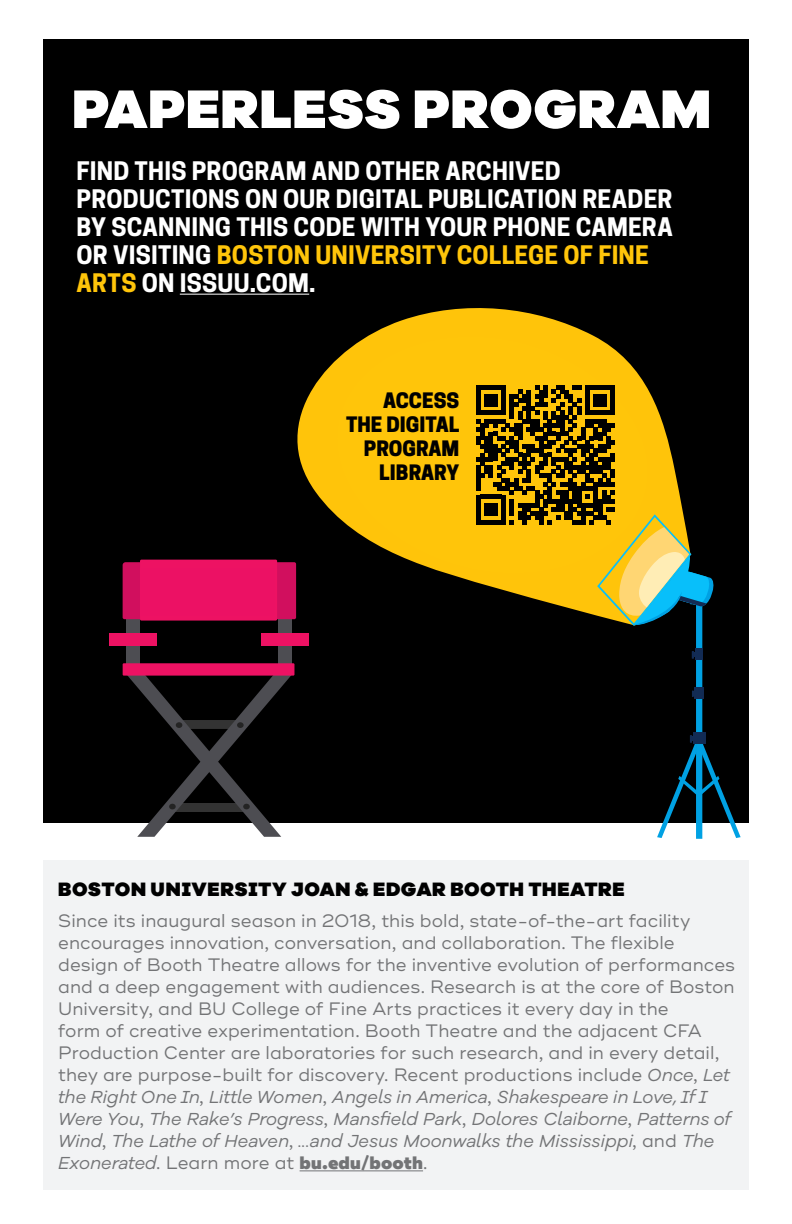
<style>
.page{position:relative;width:792px;height:1224px;background:#fff}
.page>*{position:absolute;margin:0;border:0;box-sizing:border-box;transform-origin:0 0}
.t1{font:900 56px "Galano Grotesque Alt";letter-spacing:.01em;color:#fff}
.t2{font:700 24px/28px "Cooper Hewitt";letter-spacing:.01em;color:#fff}
.t3{font:900 20px "Galano Grotesque Alt";letter-spacing:.02em;color:#000}
.t4{font:800 20px "Cooper Hewitt";color:#000}
.t5{font:18px/22px "Ridley Grotesk";color:#737476}
.s1{color:#ffc50a}
.s2{font-family:"Galano Grotesque Alt";font-style:italic}
.s3{font-weight:900}
</style>
<div class="page">
<div style="left:43px;top:39px;width:706px;height:783px;background:#000"></div>
<svg style="left:265px;top:308px;width:296px;height:318px"></svg>
<hr style="left:180px;top:294px;width:129px;height:1px;background:#fff">
<div style="left:126px;top:585px;width:14px;height:89px;background:#4d4d52"></div>
<div style="left:278px;top:585px;width:13px;height:89px;background:#4d4d52"></div>
<div style="left:140px;top:560px;width:137px;height:61px;background:#ed1263"></div>
<div style="left:109px;top:633px;width:48px;height:13px;background:#ed1263"></div>
<div style="left:261px;top:633px;width:48px;height:13px;background:#ed1263"></div>
<div style="left:123px;top:663px;width:171px;height:13px;background:#ed1263"></div>
<svg style="left:126px;top:675px;width:166px;height:162px"></svg>
<svg style="left:123px;top:562px;width:173px;height:57px"></svg>
<svg style="left:324px;top:322px;width:322px;height:266px;fill:#ffc50a"></svg>
<div style="left:141px;top:568px;width:134px;height:48px;background:#ec1164"></div>
<svg style="left:476px;top:386px;width:265px;height:453px"></svg>
<div style="left:43px;top:860px;width:706px;height:329px;background:#f2f3f4"></div>
<hr style="left:300px;top:1170px;width:123px;height:1px;background:#737476">
<p class="t1" style="left:72px;top:72px;width:640px">PAPERLESS PROGRAM</p>
<p class="t2" style="left:77px;top:157px;width:598px">FIND THIS PROGRAM AND OTHER ARCHIVED PRODUCTIONS ON OUR DIGITAL PUBLICATION READER BY SCANNING THIS CODE WITH YOUR PHONE CAMERA OR VISITING <span class="s1">BOSTON UNIVERSITY COLLEGE OF FINE ARTS</span> ON ISSUU.COM.</p>
<p class="t4" style="left:383px;top:389px;width:78px">ACCESS</p>
<p class="t4" style="left:346px;top:413px;width:115px">THE DIGITAL</p>
<p class="t4" style="left:364px;top:437px;width:97px">PROGRAM</p>
<p class="t4" style="left:379px;top:461px;width:82px">LIBRARY</p>
<p class="t3" style="left:58px;top:876px;width:568px">BOSTON UNIVERSITY JOAN &amp; EDGAR BOOTH THEATRE</p>
<p class="t5" style="left:58px;top:910px;width:678px">Since its inaugural season in 2018, this bold, state-of-the-art facility encourages innovation, conversation, and collaboration. The flexible design of Booth Theatre allows for the inventive evolution of performances and a deep engagement with audiences. Research is at the core of Boston University, and BU College of Fine Arts practices it every day in the<br>form of creative experimentation. Booth Theatre and the adjacent CFA Production Center are laboratories for such research, and in every detail, they are purpose-built for discovery. Recent productions include <span class="s2">Once</span>, <span class="s2">Let the Right One In</span>, <span class="s2">Little Women</span>, <span class="s2">Angels in America</span>, <span class="s2">Shakespeare in Love, If I Were You</span>, <span class="s2">The Rake’s Progress</span>, <span class="s2">Mansfield Park</span>, <span class="s2">Dolores Claiborne</span>, <span class="s2">Patterns of Wind</span>, <span class="s2">The Lathe of Heaven</span>, <span class="s2">...and Jesus Moonwalks the Mississippi</span>, and <span class="s2">The Exonerated</span>. Learn more at <span class="s3">bu.edu/booth</span>.</p>
</div>
